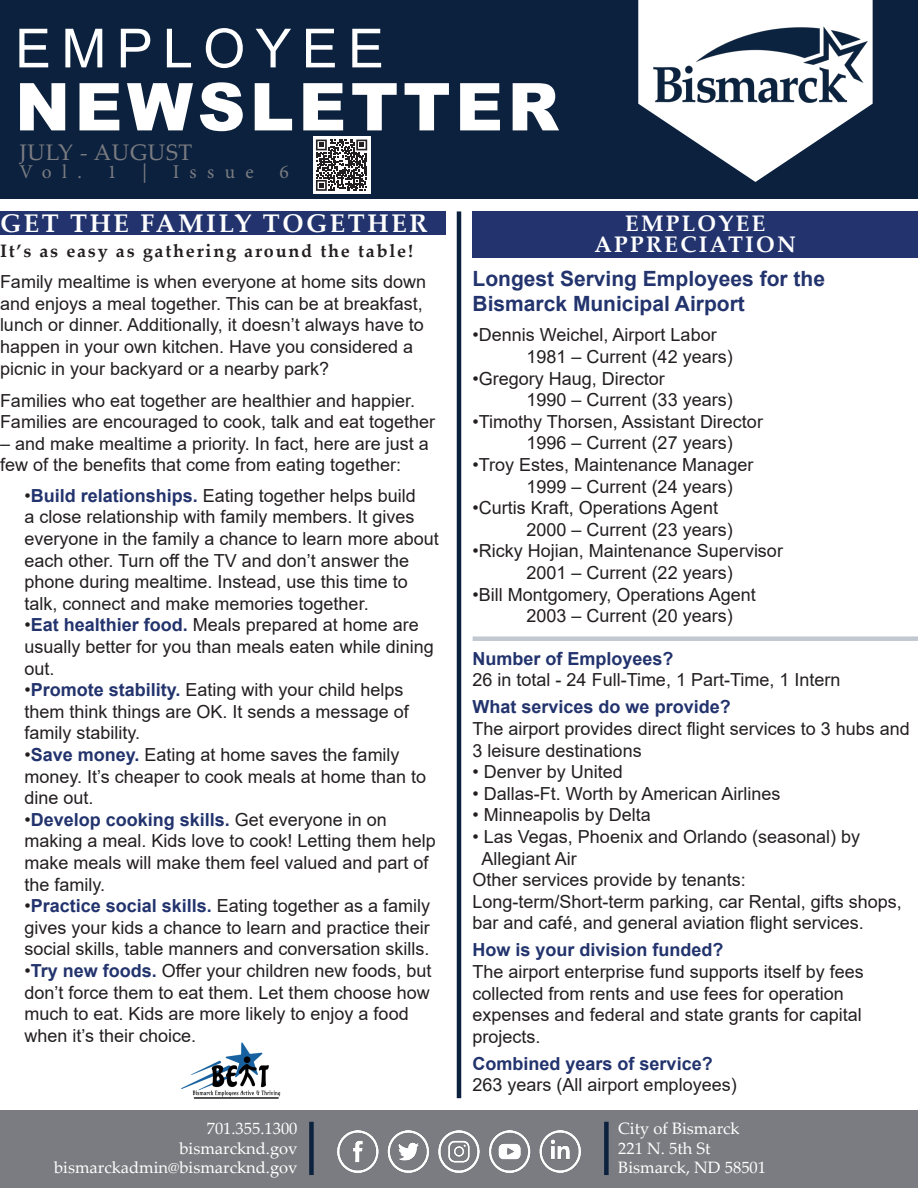
<style>
.page{position:relative;width:918px;height:1188px;background:#fff}
.page>*{position:absolute;margin:0;border:0;box-sizing:border-box;transform-origin:0 0}
.t1{font:900 66px "Arial";letter-spacing:.07em;color:#fff}
.t2{font:54px "Arial";letter-spacing:.19em;color:#fff}
.t3{font:700 25.5px "Palatino Linotype";letter-spacing:.1em;color:#fff}
.t4{font:700 22.5px/21px "Palatino Linotype";letter-spacing:.1em;color:#fff;text-align:center}
.t5{font:22.5px "Palatino Linotype";letter-spacing:.03em;color:#7b7c81}
.t6{font:700 21px/25.2px "Arial";color:#22336d}
.t7{font:19.5px "Minion Pro";letter-spacing:.535em;color:#7b7c81}
.t8{font:18px/21.6px "Arial";color:#231f20}
.t9{font:700 18px "Arial";color:#22336d}
.t10{font:700 18px "Palatino Linotype";letter-spacing:.1em;color:#231f20}
.t11{font:16.5px/19.8px "Palatino Linotype";color:#fff;text-align:right}
.s1{font-weight:700;color:#22336d}
</style>
<div class="page">
<div style="left:0;top:0;width:918px;height:199px;background:#0b213e"></div>
<svg style="left:638px;top:0;width:235px;height:182px"></svg>
<img style="left:653px;top:26px;width:216px;height:78px">
<div style="left:313px;top:136px;width:57px;height:58px;background:#fff"></div>
<svg style="left:316px;top:140px;width:51px;height:51px"></svg>
<div style="left:0;top:1111px;width:918px;height:77px;background:#7b7c81"></div>
<div style="left:309px;top:1122px;width:5px;height:53px;background:#0b213e"></div>
<div style="left:604px;top:1122px;width:5px;height:53px;background:#0b213e"></div>
<img style="left:338px;top:1131px;width:242px;height:41px">
<hr style="left:457px;top:211px;width:4px;height:887px;background:#0b213e">
<div style="left:473px;top:211px;width:445px;height:47px;background:#22336d"></div>
<div style="left:473px;top:636px;width:445px;height:5px;background:#c2c8cf"></div>
<img style="left:181px;top:1042px;width:100px;height:56px">
<div style="left:0;top:211px;width:445px;height:24px;background:#22336d"></div>
<h2 class="t2" style="left:15px;top:11px;width:370px">EMPLOYEE</h2>
<h1 class="t1" style="left:15px;top:59px;width:545px">NEWSLETTER</h1>
<p class="t5" style="left:19px;top:137px;width:175px">JULY - AUGUST</p>
<p class="t7" style="left:19px;top:159px;width:64px">Vol.</p>
<p class="t7" style="left:107px;top:159px;width:11px">1</p>
<p class="t7" style="left:142px;top:159px;width:7px">|</p>
<p class="t7" style="left:173px;top:159px;width:83px">Issue</p>
<p class="t7" style="left:279px;top:159px;width:11px">6</p>
<h3 class="t3" style="left:0;top:205px;width:429px">GET THE FAMILY TOGETHER</h3>
<p class="t10" style="left:0;top:238px;width:415px">It’s as easy as gathering around the table!</p>
<p class="t8" style="left:0;top:271px;width:428px">Family mealtime is when everyone at home sits down and enjoys a meal together. This can be at breakfast, lunch or dinner. Additionally, it doesn’t always have to happen in your own kitchen. Have you considered a picnic in your backyard or a nearby park?</p>
<p class="t8" style="left:0;top:389px;width:437px">Families who eat together are healthier and happier.<br>Families are encouraged to cook, talk and eat together</p>
<p class="t8" style="left:0;top:433px;width:430px">– and make mealtime a priority. In fact, here are just a few of the benefits that come from eating together:</p>
<p class="t8" style="left:25px;top:485px;width:416px">•<span class="s1">Build relationships.</span> Eating together helps build<br>a close relationship with family members. It gives everyone in the family a chance to learn more about each other. Turn off the TV and don’t answer the phone during mealtime. Instead, use this time to talk, connect and make memories together.</p>
<p class="t8" style="left:25px;top:614px;width:411px">•<span class="s1">Eat healthier food.</span> Meals prepared at home are usually better for you than meals eaten while dining out.</p>
<p class="t8" style="left:25px;top:679px;width:386px">•<span class="s1">Promote stability.</span> Eating with your child helps them think things are OK. It sends a message of family stability.</p>
<p class="t8" style="left:25px;top:744px;width:403px">•<span class="s1">Save money.</span> Eating at home saves the family money. It’s cheaper to cook meals at home than to dine out.</p>
<p class="t8" style="left:25px;top:809px;width:413px">•<span class="s1">Develop cooking skills.</span> Get everyone in on making a meal. Kids love to cook! Letting them help make meals will make them feel valued and part of the family.</p>
<p class="t8" style="left:25px;top:895px;width:407px;text-align:justify">•<span class="s1">Practice social skills.</span> Eating together as a family gives your kids a chance to learn and practice their social skills, table manners and conversation skills.</p>
<p class="t8" style="left:25px;top:960px;width:409px">•<span class="s1">Try new foods.</span> Offer your children new foods, but don’t force them to eat them. Let them choose how much to eat. Kids are more likely to enjoy a food when it’s their choice.</p>
<p class="t4" style="left:595px;top:212px;width:203px">EMPLOYEE<br>APPRECIATION</p>
<p class="t6" style="left:473px;top:266px;width:354px">Longest Serving Employees for the<br>Bismarck Municipal Airport</p>
<p class="t8" style="left:527px;top:324px;width:208px;text-indent:-54px">•Dennis Weichel, Airport Labor<br>1981 – Current (42 years)</p>
<p class="t8" style="left:527px;top:367px;width:208px;text-indent:-54px">•Gregory Haug, Director<br>1990 – Current (33 years)</p>
<p class="t8" style="left:527px;top:411px;width:238px;text-indent:-54px">•Timothy Thorsen, Assistant Director<br>1996 – Current (27 years)</p>
<p class="t8" style="left:527px;top:454px;width:228px;text-indent:-54px">•Troy Estes, Maintenance Manager<br>1999 – Current (24 years)</p>
<p class="t8" style="left:527px;top:497px;width:208px;text-indent:-54px">•Curtis Kraft, Operations Agent<br>2000 – Current (23 years)</p>
<p class="t8" style="left:473px;top:540px;width:312px;text-align:center">•Ricky Hojian, Maintenance Supervisor<br>2001 – Current (22 years)</p>
<p class="t8" style="left:527px;top:583px;width:231px;text-indent:-54px">•Bill Montgomery, Operations Agent<br>2003 – Current (20 years)</p>
<p class="t9" style="left:473px;top:646px;width:203px">Number of Employees?</p>
<p class="t8" style="left:473px;top:669px;width:369px">26 in total - 24 Full-Time, 1 Part-Time, 1 Intern</p>
<p class="t9" style="left:473px;top:694px;width:260px">What services do we provide?</p>
<p class="t8" style="left:473px;top:718px;width:439px">The airport provides direct flight services to 3 hubs and<br>3 leisure destinations</p>
<p class="t8" style="left:473px;top:761px;width:152px">• Denver by United</p>
<p class="t8" style="left:473px;top:783px;width:310px">• Dallas-Ft. Worth by American Airlines</p>
<p class="t8" style="left:473px;top:804px;width:180px">• Minneapolis by Delta</p>
<p class="t8" style="left:473px;top:826px;width:389px">• Las Vegas, Phoenix and Orlando (seasonal) by</p>
<p class="t8" style="left:482px;top:847px;width:97px">Allegiant Air</p>
<p class="t8" style="left:473px;top:869px;width:275px">Other services provide by tenants:</p>
<p class="t8" style="left:473px;top:891px;width:431px">Long-term/Short-term parking, car Rental, gifts shops,</p>
<p class="t8" style="left:473px;top:912px;width:393px">bar and café, and general aviation flight services.</p>
<p class="t9" style="left:473px;top:937px;width:253px">How is your division funded?</p>
<p class="t8" style="left:473px;top:961px;width:393px">The airport enterprise fund supports itself by fees collected from rents and use fees for operation expenses and federal and state grants for capital projects.</p>
<p class="t9" style="left:473px;top:1051px;width:242px">Combined years of service?</p>
<p class="t8" style="left:473px;top:1074px;width:266px">263 years (All airport employees)</p>
<p class="t11" style="left:54px;top:1118px;width:245px">701.355.1300<br>bismarcknd.gov bismarckadmin@bismarcknd.gov</p>
<p class="t11" style="left:618px;top:1118px;width:149px;text-align:left">City of Bismarck<br>221 N. 5th St<br>Bismarck, ND 58501</p>
</div>
